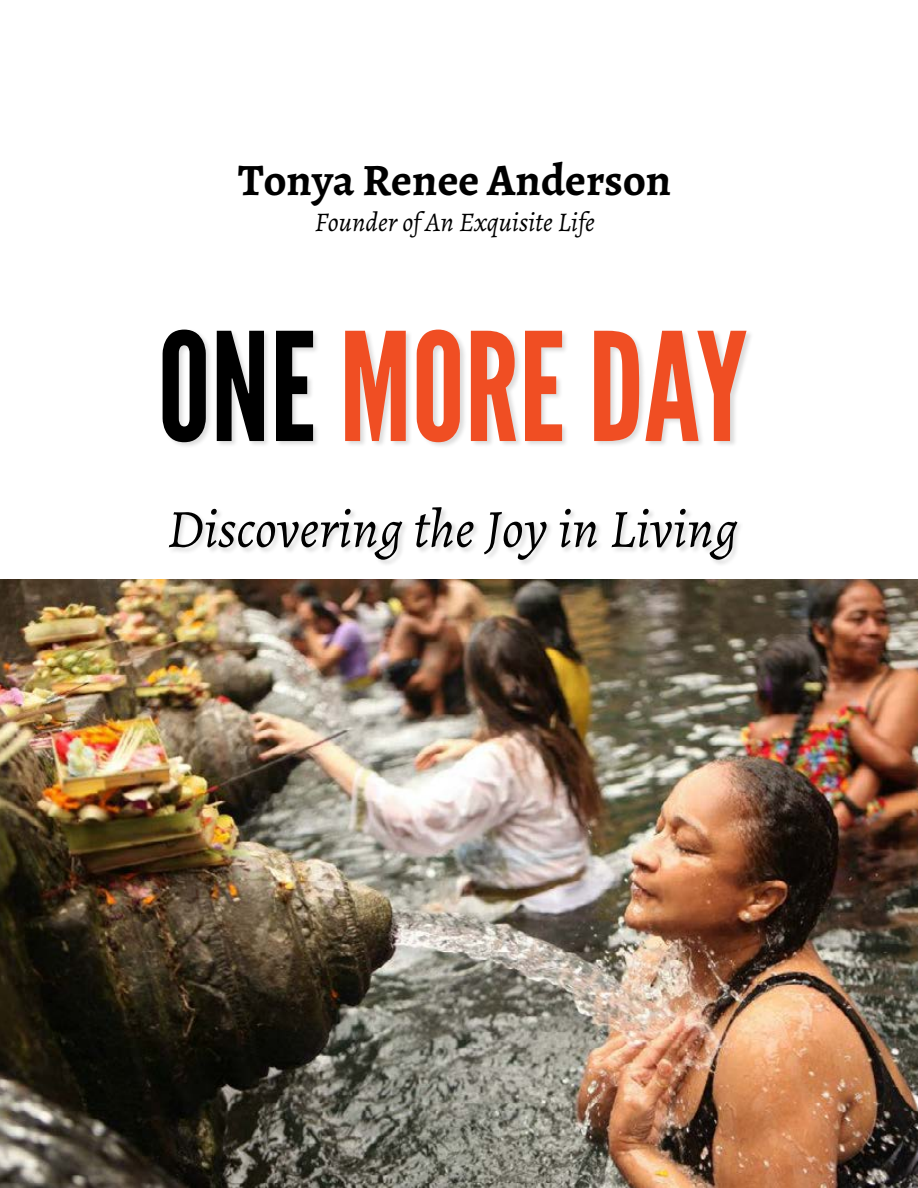
<style>
.page{position:relative;width:918px;height:1188px;background:#fff}
.page>*{position:absolute;margin:0;border:0;box-sizing:border-box;transform-origin:0 0}
.t1{font:150px "League Gothic";color:#f04e23}
.t2{font:italic 54px "Alegreya";color:#000}
.t3{font:700 45px "Alegreya";color:#000}
.t4{font:italic 27px "Alegreya";color:#000}
.s1{color:#000}
</style>
<div class="page">
<img style="left:0;top:580px;width:918px;height:608px">
<div style="left:162px;top:328px;width:592px;height:239px;background:#000;opacity:.14"></div>
<p class="t3" style="left:238px;top:151px;width:435px">Tonya Renee Anderson</p>
<p class="t4" style="left:315px;top:206px;width:281px">Founder of An Exquisite Life</p>
<h1 class="t1" style="left:158px;top:298px;width:591px"><span class="s1">ONE</span> MORE DAY</h1>
<p class="t2" style="left:167px;top:496px;width:572px">Discovering the Joy in Living</p>
</div>
